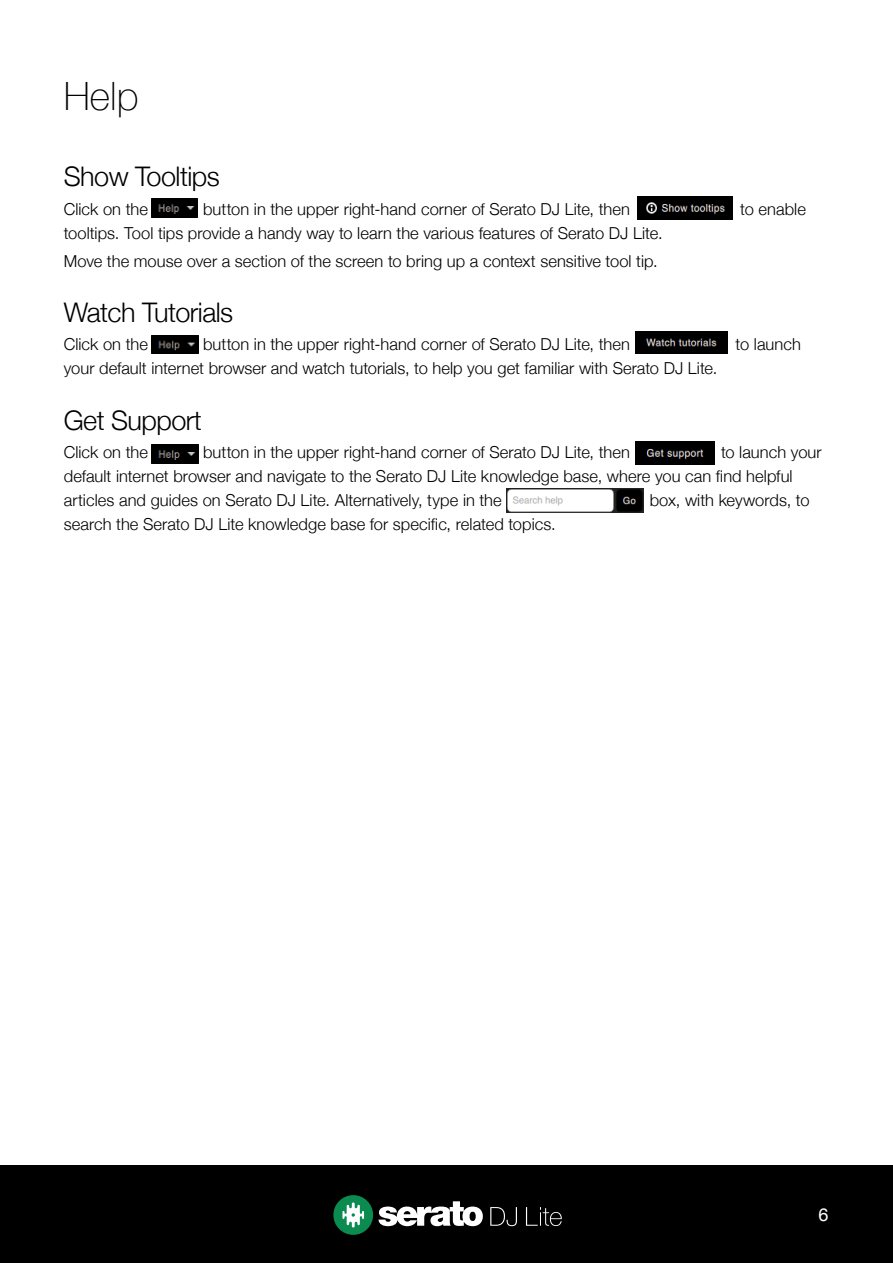
<style>
.page{position:relative;width:893px;height:1263px;background:#fff}
.page>*{position:absolute;margin:0;border:0;box-sizing:border-box;transform-origin:0 0}
.t1{font:100 39px "Helvetica Neue";color:#000}
.t2{font:300 27px "Helvetica Neue";letter-spacing:-.02em;color:#000}
.t3{font:18px "Helvetica Neue";color:#fff}
.t4{font:300 16.5px/24px "Helvetica Neue";letter-spacing:.005em;color:#000}
</style>
<div class="page">
<div style="left:0;top:1165px;width:893px;height:98px;background:#000"></div>
<svg style="left:379px;top:1201px;width:104px;height:25px"></svg>
<svg style="left:490px;top:1207px;width:27px;height:19px"></svg>
<svg style="left:526px;top:1207px;width:36px;height:19px"></svg>
<svg style="left:333px;top:1195px;width:40px;height:40px"></svg>
<img style="left:637px;top:197px;width:96px;height:22px">
<img style="left:151px;top:198px;width:47px;height:19px">
<img style="left:151px;top:335px;width:47px;height:19px">
<img style="left:151px;top:445px;width:47px;height:18px">
<img style="left:635px;top:331px;width:93px;height:23px">
<img style="left:635px;top:442px;width:80px;height:23px">
<img style="left:507px;top:488px;width:137px;height:25px">
<h1 class="t1" style="left:64px;top:66px;width:76px">Help</h1>
<h2 class="t2" style="left:64px;top:155px;width:158px">Show Tooltips</h2>
<p class="t4" style="left:64px;top:195px;width:86px">Click on the</p>
<p class="t4" style="left:203px;top:195px;width:428px">button in the upper right-hand corner of Serato DJ Lite, then</p>
<p class="t4" style="left:740px;top:195px;width:67px">to enable</p>
<p class="t4" style="left:64px;top:217px;width:600px;line-height:28.2px">tooltips. Tool tips provide a handy way to learn the various features of Serato DJ Lite.<br>Move the mouse over a section of the screen to bring up a context sensitive tool tip.</p>
<h2 class="t2" style="left:64px;top:291px;width:171px">Watch Tutorials</h2>
<p class="t4" style="left:64px;top:331px;width:86px">Click on the</p>
<p class="t4" style="left:203px;top:331px;width:428px">button in the upper right-hand corner of Serato DJ Lite, then</p>
<p class="t4" style="left:736px;top:331px;width:67px">to launch</p>
<p class="t4" style="left:64px;top:355px;width:655px">your default internet browser and watch tutorials, to help you get familiar with Serato DJ Lite.</p>
<h2 class="t2" style="left:64px;top:398px;width:140px">Get Support</h2>
<p class="t4" style="left:64px;top:439px;width:86px">Click on the</p>
<p class="t4" style="left:203px;top:439px;width:428px">button in the upper right-hand corner of Serato DJ Lite, then</p>
<p class="t4" style="left:64px;top:439px;width:759px;text-indent:657px">to launch your default internet browser and navigate to the Serato DJ Lite knowledge base, where you can find helpful articles and guides on Serato DJ Lite. Alternatively, type in the</p>
<p class="t4" style="left:650px;top:487px;width:161px">box, with keywords, to</p>
<p class="t4" style="left:64px;top:511px;width:494px">search the Serato DJ Lite knowledge base for specific, related topics.</p>
<p class="t3" style="left:818px;top:1202px;width:12px">6</p>
</div>
